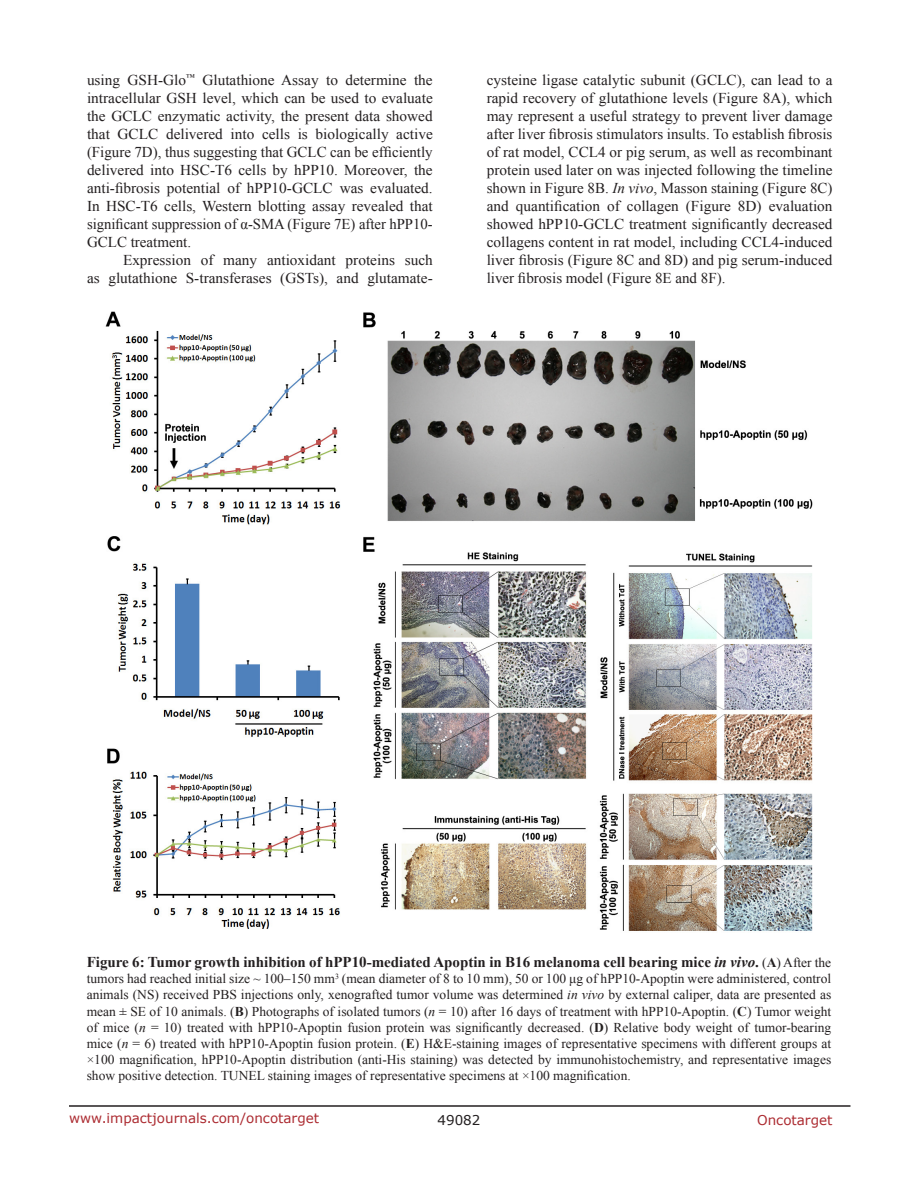
<style>
.page{position:relative;width:918px;height:1188px;background:#fff}
.page>*{position:absolute;margin:0;border:0;box-sizing:border-box;transform-origin:0 0}
.BodyText{font:15px/18px "Times New Roman";color:#231f20;text-align:justify}
.FigureText{font:700 15px "Times New Roman";color:#231f20}
.FigureText-2{font:13.5px/16.2px "Times New Roman";color:#231f20;text-align:justify}
.t1{font:13.5px "Verdana";color:#ac2b31}
.t2{font:13.5px "Verdana";color:#231f20}
.s1{font-style:italic}
.s2{font-weight:400;font-size:13.5px}
.s3{font-size:13.5px}
.s4{font-weight:700}
</style>
<div class="page">
<hr style="left:69px;top:1105px;width:781px;height:2px;background:#231f20">
<img style="left:105px;top:312px;width:708px;height:619px">
<p class="BodyText" style="left:87px;top:71px;width:347px">using GSH-Glo<sup>™</sup> Glutathione Assay to determine the intracellular GSH level, which can be used to evaluate the GCLC enzymatic activity, the present data showed that GCLC delivered into cells is biologically active (Figure 7D), thus suggesting that GCLC can be efficiently delivered into HSC-T6 cells by hPP10. Moreover, the anti-fibrosis potential of hPP10-GCLC was evaluated.<br>In HSC-T6 cells, Western blotting assay revealed that significant suppression of α-SMA (Figure 7E) after hPP10- GCLC treatment.</p>
<p class="BodyText" style="left:87px;top:251px;width:347px;text-align:right">Expression of many antioxidant proteins such<br>as glutathione S-transferases (GSTs), and glutamate-</p>
<p class="BodyText" style="left:487px;top:71px;width:347px">cysteine ligase catalytic subunit (GCLC), can lead to a rapid recovery of glutathione levels (Figure 8A), which may represent a useful strategy to prevent liver damage after liver fibrosis stimulators insults. To establish fibrosis of rat model, CCL4 or pig serum, as well as recombinant protein used later on was injected following the timeline shown in Figure 8B. <span class="s1">In vivo</span>, Masson staining (Figure 8C) and quantification of collagen (Figure 8D) evaluation showed hPP10-GCLC treatment significantly decreased collagens content in rat model, including CCL4-induced liver fibrosis (Figure 8C and 8D) and pig serum-induced liver fibrosis model (Figure 8E and 8F).</p>
<p class="FigureText" style="left:87px;top:952px;width:746px">Figure 6: Tumor growth inhibition of hPP10-mediated Apoptin in B16 melanoma cell bearing mice <span class="s1">in vivo</span>. <span class="s2">(</span><span class="s3">A</span><span class="s2">) After the</span></p>
<p class="FigureText-2" style="left:87px;top:970px;width:746px">tumors had reached initial size ~ 100–150 mm<sup>3</sup> (mean diameter of 8 to 10 mm), 50 or 100 μg of hPP10-Apoptin were administered, control animals (NS) received PBS injections only, xenografted tumor volume was determined <span class="s1">in vivo</span> by external caliper, data are presented as mean ± SE of 10 animals. (<span class="s4">B</span>) Photographs of isolated tumors (<span class="s1">n</span> = 10) after 16 days of treatment with hPP10-Apoptin. (<span class="s4">C</span>) Tumor weight of mice (<span class="s1">n</span> = 10) treated with hPP10-Apoptin fusion protein was significantly decreased. (<span class="s4">D</span>) Relative body weight of tumor-bearing mice (<span class="s1">n</span> = 6) treated with hPP10-Apoptin fusion protein. (<span class="s4">E</span>) H&amp;E-staining images of representative specimens with different groups at ×100 magnification, hPP10-Apoptin distribution (anti-His staining) was detected by immunohistochemistry, and representative images show positive detection. TUNEL staining images of representative specimens at ×100 magnification.</p>
<p class="t1" style="left:69px;top:1109px;width:252px">www.impactjournals.com/oncotarget</p>
<p class="t2" style="left:438px;top:1111px;width:44px">49082</p>
<p class="t1" style="left:757px;top:1111px;width:77px">Oncotarget</p>
</div>
